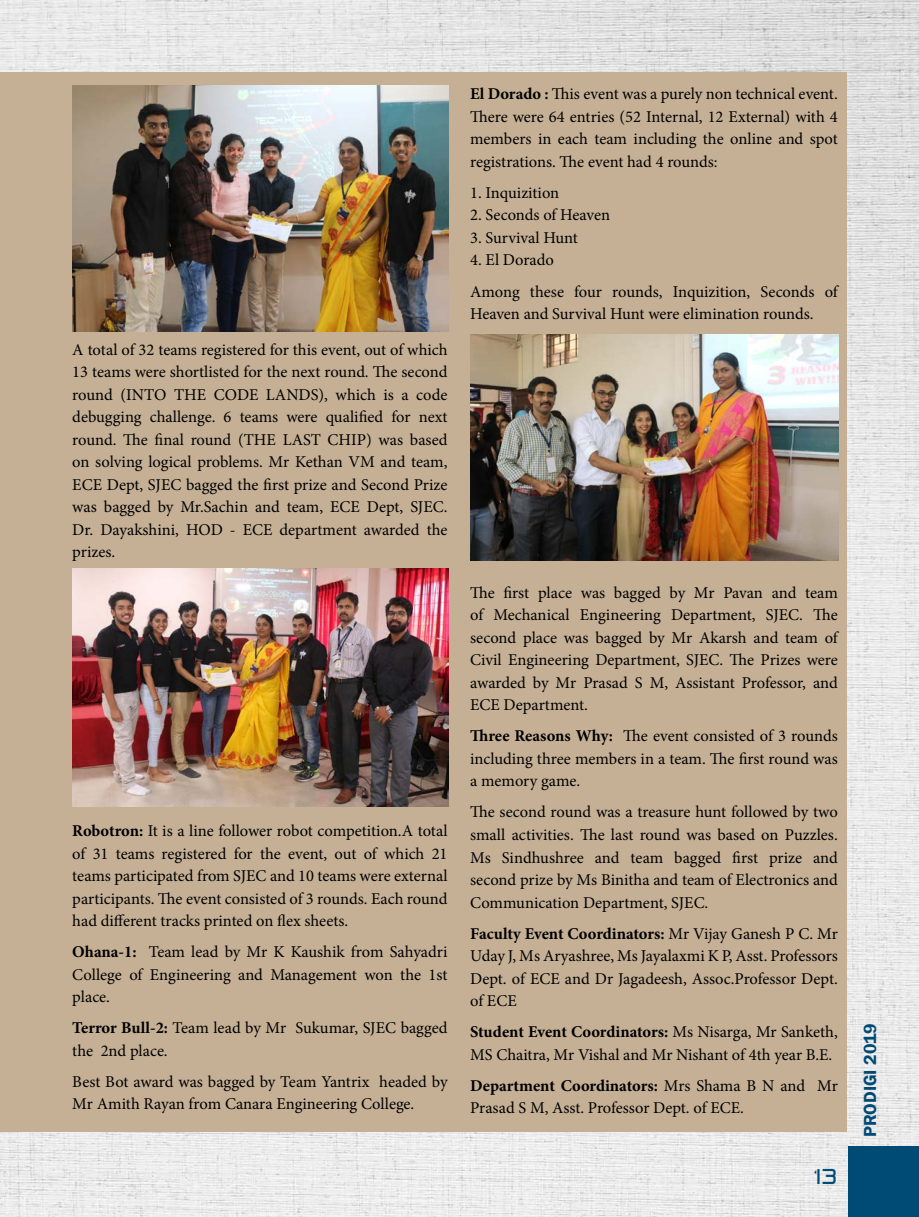
<style>
.page{position:relative;width:919px;height:1217px;background:#fff}
.page>*{position:absolute;margin:0;border:0;box-sizing:border-box;transform-origin:0 0}
.t1{font:21px "Anita Semi square";color:#004a76}
.t2{font:600 18px "Franklin Gothic";color:#004a76}
.t3{font:16.5px/22.5px "Minion Pro";letter-spacing:-.005em;color:#000;text-align:justify}
.s1{font-weight:700}
</style>
<div class="page">
<img style="left:0;top:0;width:918px;height:1216px">
<div style="left:848px;top:1146px;width:70px;height:70px;background:#004a76"></div>
<div style="left:0;top:72px;width:846px;height:1059px;background:#c5b095"></div>
<img style="left:72px;top:85px;width:377px;height:246px">
<img style="left:470px;top:334px;width:368px;height:226px">
<img style="left:72px;top:568px;width:377px;height:238px">
<p class="t3" style="left:72px;top:338px;width:377px">A total of 32 teams registered for this event, out of which 13 teams were shortlisted for the next round. The second round (INTO THE CODE LANDS), which is a code debugging challenge. 6 teams were qualified for next round. The final round (THE LAST CHIP) was based on solving logical problems. Mr Kethan VM and team, ECE Dept, SJEC bagged the first prize and Second Prize was bagged by Mr.Sachin and team, ECE Dept, SJEC.<br>Dr. Dayakshini, HOD - ECE department awarded the prizes.</p>
<p class="t3" style="left:72px;top:819px;width:377px"><span class="s1">Robotron:</span> It is a line follower robot competition.A total of 31 teams registered for the event, out of which 21 teams participated from SJEC and 10 teams were external participants. The event consisted of 3 rounds. Each round had different tracks printed on flex sheets.</p>
<p class="t3" style="left:72px;top:940px;width:377px"><span class="s1">Ohana-1:</span> Team lead by Mr K Kaushik from Sahyadri College of Engineering and Management won the 1st place.</p>
<p class="t3" style="left:72px;top:1016px;width:376px"><span class="s1">Terror Bull-2:</span> Team lead by Mr Sukumar, SJEC bagged the 2nd place.</p>
<p class="t3" style="left:72px;top:1069px;width:377px">Best Bot award was bagged by Team Yantrix headed by<br>Mr Amith Rayan from Canara Engineering College.</p>
<p class="t3" style="left:470px;top:83px;width:369px"><span class="s1">El Dorado :</span> This event was a purely non technical event.<br>There were 64 entries (52 Internal, 12 External) with 4 members in each team including the online and spot registrations. The event had 4 rounds:</p>
<p class="t3" style="left:470px;top:181px;width:91px">1. Inquizition</p>
<p class="t3" style="left:470px;top:204px;width:141px">2. Seconds of Heaven</p>
<p class="t3" style="left:470px;top:226px;width:109px">3. Survival Hunt</p>
<p class="t3" style="left:470px;top:245px;width:369px;line-height:31px">4. El Dorado<br>Among these four rounds, Inquizition, Seconds of</p>
<p class="t3" style="left:470px;top:302px;width:345px">Heaven and Survival Hunt were elimination rounds.</p>
<p class="t3" style="left:470px;top:581px;width:369px">The first place was bagged by Mr Pavan and team of Mechanical Engineering Department, SJEC. The second place was bagged by Mr Akarsh and team of Civil Engineering Department, SJEC. The Prizes were awarded by Mr Prasad S M, Assistant Professor, and ECE Department.</p>
<p class="t3" style="left:470px;top:724px;width:369px"><span class="s1">Three Reasons Why:</span> The event consisted of 3 rounds including three members in a team. The first round was a memory game.</p>
<p class="t3" style="left:470px;top:800px;width:369px">The second round was a treasure hunt followed by two small activities. The last round was based on Puzzles.<br>Ms Sindhushree and team bagged first prize and second prize by Ms Binitha and team of Electronics and Communication Department, SJEC.</p>
<p class="t3" style="left:470px;top:921px;width:369px"><span class="s1">Faculty Event Coordinators:</span> Mr Vijay Ganesh P C. Mr Uday J, Ms Aryashree, Ms Jayalaxmi K P, Asst. Professors Dept. of ECE and Dr Jagadeesh, Assoc.Professor Dept. of ECE</p>
<p class="t3" style="left:470px;top:1020px;width:369px"><span class="s1">Student Event Coordinators:</span> Ms Nisarga, Mr Sanketh,<br>MS Chaitra, Mr Vishal and Mr Nishant of 4th year B.E.</p>
<p class="t3" style="left:470px;top:1073px;width:369px"><span class="s1">Department Coordinators:</span> Mrs Shama B N and Mr<br>Prasad S M, Asst. Professor Dept. of ECE.</p>
<p class="t1" style="left:814px;top:1162px;width:26px">13</p>
<p class="t2" style="left:859px;top:1136px;width:116px;rotate:-90deg">PRODIGI 2019</p>
</div>
